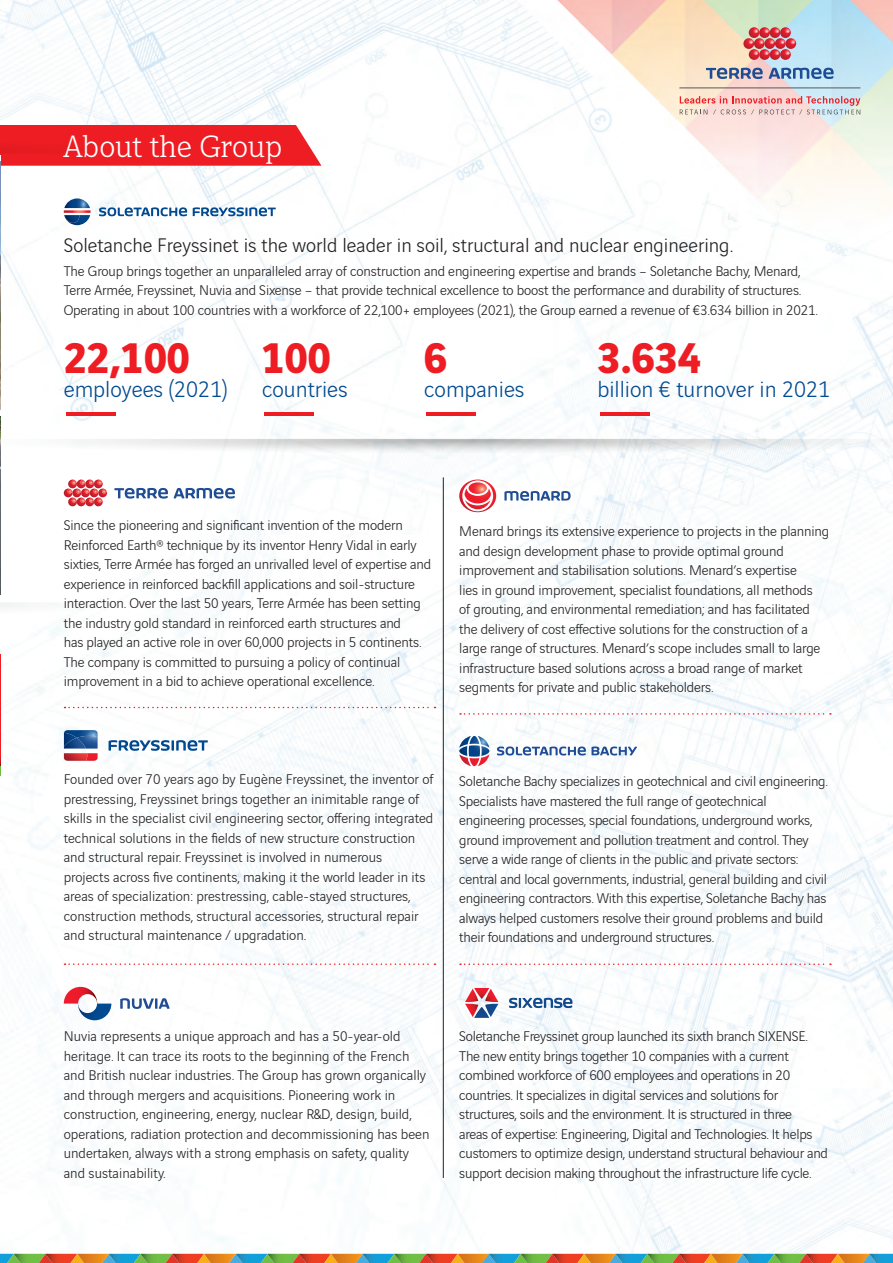
<style>
.page{position:relative;width:893px;height:1263px;background:#fff}
.page>*{position:absolute;margin:0;border:0;box-sizing:border-box;transform-origin:0 0}
.t1{font:700 45.75px "Vinci Sans";color:#ee1d23}
.t2{font:300 33px "Vinci Serif";color:#fff}
.t3{font:300 24px "Vinci Sans";color:#014990}
.t4{font:300 21px "Vinci Sans";color:#231f20}
.t5{font:300 15px/19.5px "Vinci Sans";letter-spacing:-.01em;color:#231f20}
</style>
<div class="page">
<img style="left:0;top:0;width:893px;height:1254px">
<svg style="left:0;top:1254px;width:893px;height:9px"></svg>
<hr style="left:679px;top:88px;width:181px;height:1px;background:#57585a">
<svg style="left:706px;top:68px;width:57px;height:11px"></svg>
<svg style="left:769px;top:68px;width:65px;height:11px"></svg>
<svg style="left:743px;top:27px;width:53px;height:33px"></svg>
<svg style="left:680px;top:96px;width:180px;height:18px"></svg>
<img style="left:1px;top:439px;width:892px;height:14px">
<hr style="left:443px;top:477px;width:1px;height:701px;background:#231f20">
<svg style="left:99px;top:207px;width:177px;height:9px"></svg>
<svg style="left:64px;top:198px;width:27px;height:25px"></svg>
<img style="left:66px;top:215px;width:24px;height:10px">
<svg style="left:120px;top:998px;width:50px;height:11px"></svg>
<svg style="left:64px;top:987px;width:47px;height:33px"></svg>
<svg style="left:109px;top:740px;width:99px;height:11px"></svg>
<svg style="left:64px;top:730px;width:34px;height:31px"></svg>
<img style="left:64px;top:738px;width:22px;height:10px">
<svg style="left:504px;top:491px;width:67px;height:10px"></svg>
<svg style="left:459px;top:479px;width:37px;height:33px"></svg>
<svg style="left:497px;top:746px;width:140px;height:9px"></svg>
<svg style="left:459px;top:736px;width:30px;height:30px"></svg>
<svg style="left:65px;top:707px;width:370px;height:1px"></svg>
<svg style="left:460px;top:713px;width:371px;height:2px"></svg>
<svg style="left:460px;top:963px;width:371px;height:2px"></svg>
<svg style="left:65px;top:963px;width:370px;height:2px"></svg>
<hr style="left:426px;top:413px;width:50px;height:3px;background:#ee1d23">
<hr style="left:600px;top:413px;width:49px;height:3px;background:#ee1d23">
<hr style="left:264px;top:413px;width:50px;height:3px;background:#ee1d23">
<hr style="left:66px;top:413px;width:50px;height:3px;background:#ee1d23">
<svg style="left:64px;top:479px;width:43px;height:27px"></svg>
<svg style="left:114px;top:488px;width:54px;height:11px"></svg>
<svg style="left:174px;top:488px;width:61px;height:11px"></svg>
<hr style="left:0;top:654px;width:1px;height:113px;background:#ee1d23">
<svg style="left:0;top:758px;width:1px;height:17px"></svg>
<img style="left:0;top:166px;width:1px;height:244px">
<img style="left:0;top:416px;width:1px;height:179px">
<img style="left:0;top:602px;width:91px;height:12px">
<svg style="left:0;top:125px;width:321px;height:41px"></svg>
<img style="left:0;top:142px;width:91px;height:12px">
<svg style="left:465px;top:988px;width:33px;height:30px"></svg>
<svg style="left:509px;top:998px;width:63px;height:10px"></svg>
<h2 class="t2" style="left:64px;top:123px;width:220px">About the Group</h2>
<h3 class="t4" style="left:64px;top:230px;width:671px">Soletanche Freyssinet is the world leader in soil, structural and nuclear engineering.</h3>
<p class="t5" style="left:64px;top:260px;width:755px">The Group brings together an unparalleled array of construction and engineering expertise and brands – Soletanche Bachy, Menard,<br>Terre Armée, Freyssinet, Nuvia and Sixense – that provide technical excellence to boost the performance and durability of structures.<br>Operating in about 100 countries with a workforce of 22,100+ employees (2021), the Group earned a revenue of €3.634 billion in 2021.</p>
<h1 class="t1" style="left:64px;top:322px;width:127px">22,100</h1>
<h3 class="t3" style="left:64px;top:372px;width:165px">employees (2021)</h3>
<h1 class="t1" style="left:262px;top:322px;width:70px">100</h1>
<h3 class="t3" style="left:262px;top:372px;width:87px">countries</h3>
<h1 class="t1" style="left:424px;top:322px;width:24px">6</h1>
<h3 class="t3" style="left:424px;top:372px;width:102px">companies</h3>
<h1 class="t1" style="left:597px;top:322px;width:105px">3.634</h1>
<h3 class="t3" style="left:597px;top:372px;width:234px">billion € turnover in 2021</h3>
<p class="t5" style="left:64px;top:514px;width:369px">Since the pioneering and significant invention of the modern Reinforced Earth® technique by its inventor Henry Vidal in early sixties, Terre Armée has forged an unrivalled level of expertise and experience in reinforced backfill applications and soil-structure interaction. Over the last 50 years, Terre Armée has been setting the industry gold standard in reinforced earth structures and<br>has played an active role in over 60,000 projects in 5 continents.<br>The company is committed to pursuing a policy of continual improvement in a bid to achieve operational excellence.</p>
<p class="t5" style="left:459px;top:520px;width:371px">Menard brings its extensive experience to projects in the planning and design development phase to provide optimal ground improvement and stabilisation solutions. Menard’s expertise<br>lies in ground improvement, specialist foundations, all methods<br>of grouting, and environmental remediation; and has facilitated the delivery of cost effective solutions for the construction of a large range of structures. Menard’s scope includes small to large infrastructure based solutions across a broad range of market segments for private and public stakeholders.</p>
<p class="t5" style="left:64px;top:768px;width:371px">Founded over 70 years ago by Eugène Freyssinet, the inventor of prestressing, Freyssinet brings together an inimitable range of skills in the specialist civil engineering sector, offering integrated technical solutions in the fields of new structure construction and structural repair. Freyssinet is involved in numerous<br>projects across five continents, making it the world leader in its areas of specialization: prestressing, cable-stayed structures, construction methods, structural accessories, structural repair and structural maintenance / upgradation.</p>
<p class="t5" style="left:459px;top:770px;width:370px">Soletanche Bachy specializes in geotechnical and civil engineering.<br>Specialists have mastered the full range of geotechnical engineering processes, special foundations, underground works, ground improvement and pollution treatment and control. They serve a wide range of clients in the public and private sectors: central and local governments, industrial, general building and civil engineering contractors. With this expertise, Soletanche Bachy has always helped customers resolve their ground problems and build their foundations and underground structures.</p>
<p class="t5" style="left:64px;top:1025px;width:367px">Nuvia represents a unique approach and has a 50-year-old heritage. It can trace its roots to the beginning of the French and British nuclear industries. The Group has grown organically and through mergers and acquisitions. Pioneering work in construction, engineering, energy, nuclear R&amp;D, design, build, operations, radiation protection and decommissioning has been undertaken, always with a strong emphasis on safety, quality and sustainability.</p>
<p class="t5" style="left:459px;top:1025px;width:370px">Soletanche Freyssinet group launched its sixth branch SIXENSE.<br>The new entity brings together 10 companies with a current combined workforce of 600 employees and operations in 20 countries. It specializes in digital services and solutions for structures, soils and the environment. It is structured in three<br>areas of expertise: Engineering, Digital and Technologies. It helps customers to optimize design, understand structural behaviour and support decision making throughout the infrastructure life cycle.</p>
</div>
